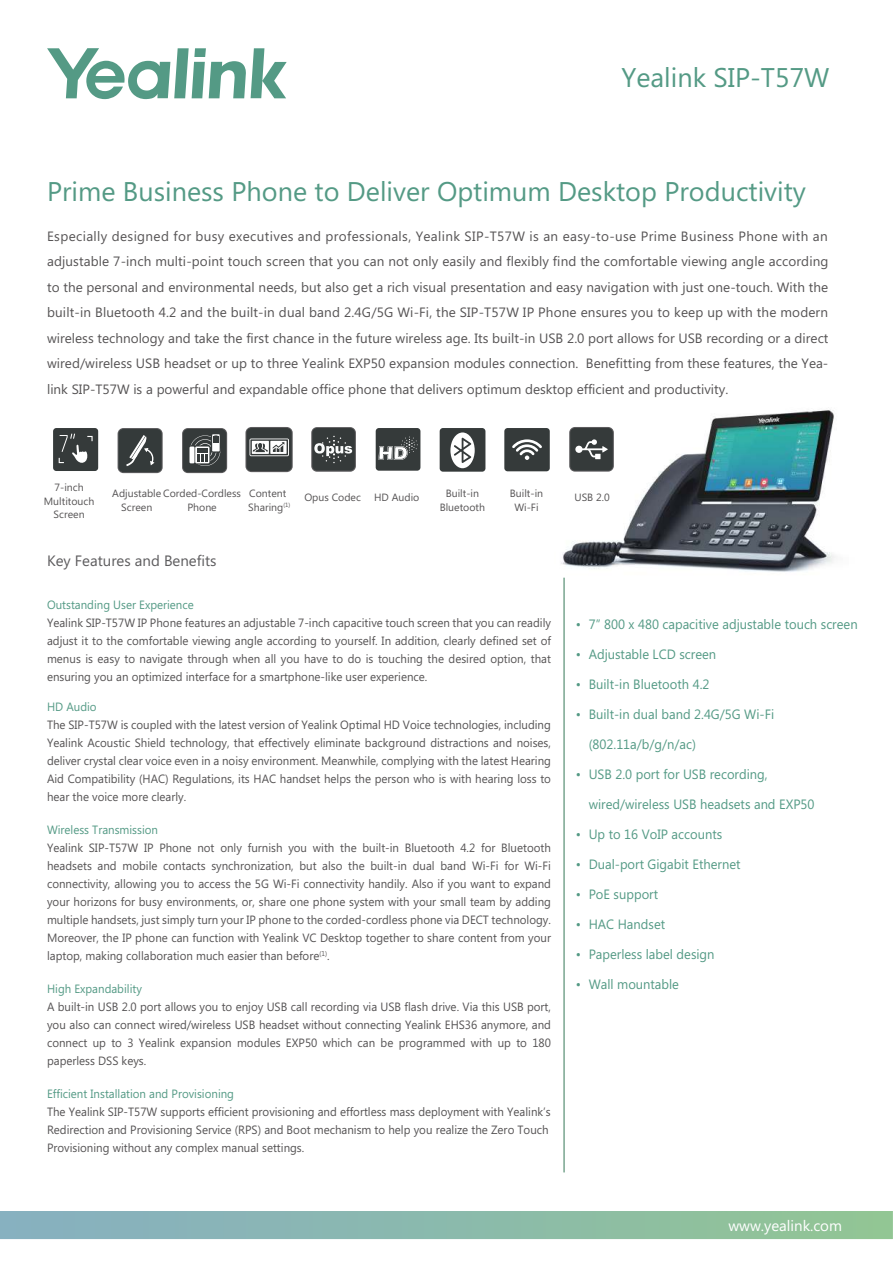
<style>
.page{position:relative;width:893px;height:1264px;background:#fff}
.page>*{position:absolute;margin:0;border:0;box-sizing:border-box;transform-origin:0 0}
.t1{font:27px "Microsoft Phags Pa";color:#549a85}
.t2{font:15px "Microsoft Phags Pa";color:#5d5c5e}
.t3{font:15px "Microsoft Phags Pa";color:#fff}
.t4{font:13.5px/25.5px "Microsoft Phags Pa";color:#555354;text-align:justify}
.t5{font:13.5px "Microsoft Phags Pa";color:#549a85;scale:.96 1}
.t6{font:12px/18px "Microsoft Phags Pa";color:#555354;text-align:justify;scale:.96 1}
.t7{font:12px "Microsoft Phags Pa";color:#549a85;scale:.96 1}
.t8{font:10.5px/13.5px "Microsoft Phags Pa";color:#555354;text-align:center}
</style>
<div class="page">
<img style="left:531px;top:409px;width:304px;height:194px">
<hr style="left:563px;top:577px;width:1px;height:595px;background:#367958">
<svg style="left:47px;top:48px;width:239px;height:51px"></svg>
<div style="left:53px;top:428px;width:45px;height:43px;background:#353a3a;border-radius:3px"></div>
<svg style="left:59px;top:433px;width:34px;height:30px"></svg>
<div style="left:375px;top:428px;width:45px;height:42px;background:#353a3a;border-radius:3px"></div>
<svg style="left:378px;top:436px;width:40px;height:23px"></svg>
<div style="left:439px;top:428px;width:46px;height:43px;background:#353a3a;border-radius:3px"></div>
<svg style="left:450px;top:432px;width:24px;height:36px"></svg>
<div style="left:569px;top:427px;width:44px;height:44px;border:2px solid #5d5c5e;border-radius:5px"></div>
<div style="left:570px;top:428px;width:42px;height:42px;background:#353a3a;border-radius:5px"></div>
<svg style="left:575px;top:439px;width:32px;height:20px"></svg>
<div style="left:311px;top:427px;width:45px;height:44px;border:2px solid #5d5c5e;border-radius:5px"></div>
<div style="left:312px;top:428px;width:43px;height:42px;background:#353a3a;border-radius:5px"></div>
<svg style="left:314px;top:435px;width:38px;height:28px"></svg>
<div style="left:504px;top:428px;width:45px;height:43px;background:#353a3a;border-radius:3px"></div>
<svg style="left:512px;top:439px;width:30px;height:21px"></svg>
<svg style="left:117px;top:428px;width:46px;height:45px"></svg>
<div style="left:119px;top:429px;width:42px;height:43px;background:#343a3a;border-radius:5px"></div>
<svg style="left:126px;top:435px;width:29px;height:31px"></svg>
<div style="left:245px;top:427px;width:47px;height:45px;border:2px solid #5d5c5e;border-radius:5px"></div>
<div style="left:246px;top:428px;width:45px;height:43px;background:#353a3a;border-radius:5px"></div>
<svg style="left:249px;top:438px;width:40px;height:18px"></svg>
<svg style="left:182px;top:428px;width:45px;height:45px;background:#5b5f5f"></svg>
<h1 class="t1" style="left:621px;top:66px;width:209px">Yealink SIP-T57W</h1>
<h1 class="t1" style="left:47px;top:179px;width:760px">Prime Business Phone to Deliver Optimum Desktop Productivity</h1>
<p class="t4" style="left:47px;top:224px;width:782px">Especially designed for busy executives and professionals, Yealink SIP-T57W is an easy-to-use Prime Business Phone with an adjustable 7-inch multi-point touch screen that you can not only easily and flexibly find the comfortable viewing angle according to the personal and environmental needs, but also get a rich visual presentation and easy navigation with just one-touch. With the built-in Bluetooth 4.2 and the built-in dual band 2.4G/5G Wi-Fi, the SIP-T57W IP Phone ensures you to keep up with the modern wireless technology and take the first chance in the future wireless age. Its built-in USB 2.0 port allows for USB recording or a direct wired/wireless USB headset or up to three Yealink EXP50 expansion modules connection. Benefitting from these features, the Yea&shy;link SIP-T57W is a powerful and expandable office phone that delivers optimum desktop efficient and productivity.</p>
<p class="t8" style="left:44px;top:481px;width:52px">7-inch<br>Multitouch<br>Screen</p>
<p class="t8" style="left:374px;top:491px;width:47px">HD Audio</p>
<p class="t8" style="left:439px;top:487px;width:47px">Built-in<br>Bluetooth</p>
<p class="t8" style="left:121px;top:487px;width:121px;text-align:left;text-indent:-9px">Adjustable Corded-Cordless<br>Screen</p>
<p class="t8" style="left:248px;top:487px;width:44px;text-align:left">Content<br>Sharing<sup>(1)</sup></p>
<p class="t8" style="left:509px;top:487px;width:35px">Built-in<br>Wi-Fi</p>
<p class="t8" style="left:304px;top:491px;width:58px">Opus Codec</p>
<p class="t8" style="left:574px;top:491px;width:37px">USB 2.0</p>
<p class="t8" style="left:187px;top:501px;width:31px">Phone</p>
<p class="t2" style="left:47px;top:554px;width:171px">Key Features and Benefits</p>
<p class="t7" style="left:47px;top:599px;width:154px">Outstanding User Experience</p>
<p class="t6" style="left:47px;top:614px;width:526px">Yealink SIP-T57W IP Phone features an adjustable 7-inch capacitive touch screen that you can readily adjust it to the comfortable viewing angle according to yourself. In addition, clearly defined set of menus is easy to navigate through when all you have to do is touching the desired option, that ensuring you an optimized interface for a smartphone-like user experience.</p>
<p class="t7" style="left:47px;top:701px;width:53px">HD Audio</p>
<p class="t6" style="left:47px;top:716px;width:526px">The SIP-T57W is coupled with the latest version of Yealink Optimal HD Voice technologies, including Yealink Acoustic Shield technology, that effectively eliminate background distractions and noises, deliver crystal clear voice even in a noisy environment. Meanwhile, complying with the latest Hearing Aid Compatibility (HAC) Regulations, its HAC handset helps the person who is with hearing loss to hear the voice more clearly.</p>
<p class="t7" style="left:47px;top:824px;width:117px">Wireless Transmission</p>
<p class="t6" style="left:47px;top:839px;width:526px">Yealink SIP-T57W IP Phone not only furnish you with the built-in Bluetooth 4.2 for Bluetooth headsets and mobile contacts synchronization, but also the built-in dual band Wi-Fi for Wi-Fi connectivity, allowing you to access the 5G Wi-Fi connectivity handily. Also if you want to expand your horizons for busy environments, or, share one phone system with your small team by adding multiple handsets, just simply turn your IP phone to the corded-cordless phone via DECT technology.<br>Moreover, the IP phone can function with Yealink VC Desktop together to share content from your laptop, making collaboration much easier than before<sup>(1)</sup>.</p>
<p class="t7" style="left:47px;top:983px;width:100px">High Expandability</p>
<p class="t6" style="left:47px;top:998px;width:526px">A built-in USB 2.0 port allows you to enjoy USB call recording via USB flash drive. Via this USB port, you also can connect wired/wireless USB headset without connecting Yealink EHS36 anymore, and connect up to 3 Yealink expansion modules EXP50 which can be programmed with up to 180 paperless DSS keys.</p>
<p class="t7" style="left:47px;top:1088px;width:196px">Efficient Installation and Provisioning</p>
<p class="t6" style="left:47px;top:1103px;width:526px;text-align:left">The Yealink SIP-T57W supports efficient provisioning and effortless mass deployment with Yealink’s<br>Redirection and Provisioning Service (RPS) and Boot mechanism to help you realize the Zero Touch<br>Provisioning without any complex manual settings.</p>
<p class="t5" style="left:575px;top:614px;width:295px">• 7” 800 x 480 capacitive adjustable touch screen</p>
<p class="t5" style="left:575px;top:644px;width:148px">• Adjustable LCD screen</p>
<p class="t5" style="left:575px;top:674px;width:141px">• Built-in Bluetooth 4.2</p>
<p class="t5" style="left:575px;top:704px;width:208px">• Built-in dual band 2.4G/5G Wi-Fi</p>
<p class="t5" style="left:588px;top:738px;width:113px">(802.11a/b/g/n/ac)</p>
<p class="t5" style="left:575px;top:764px;width:201px">• USB 2.0 port for USB recording,</p>
<p class="t5" style="left:588px;top:798px;width:237px">wired/wireless USB headsets and EXP50</p>
<p class="t5" style="left:575px;top:824px;width:154px">• Up to 16 VoIP accounts</p>
<p class="t5" style="left:575px;top:854px;width:173px">• Dual-port Gigabit Ethernet</p>
<p class="t5" style="left:575px;top:884px;width:87px">• PoE support</p>
<p class="t5" style="left:575px;top:914px;width:94px">• HAC Handset</p>
<p class="t5" style="left:575px;top:944px;width:146px">• Paperless label design</p>
<p class="t5" style="left:575px;top:974px;width:109px">• Wall mountable</p>
<p class="t3" style="left:728px;top:1218px;width:115px">www.yealink.com</p>
</div>
